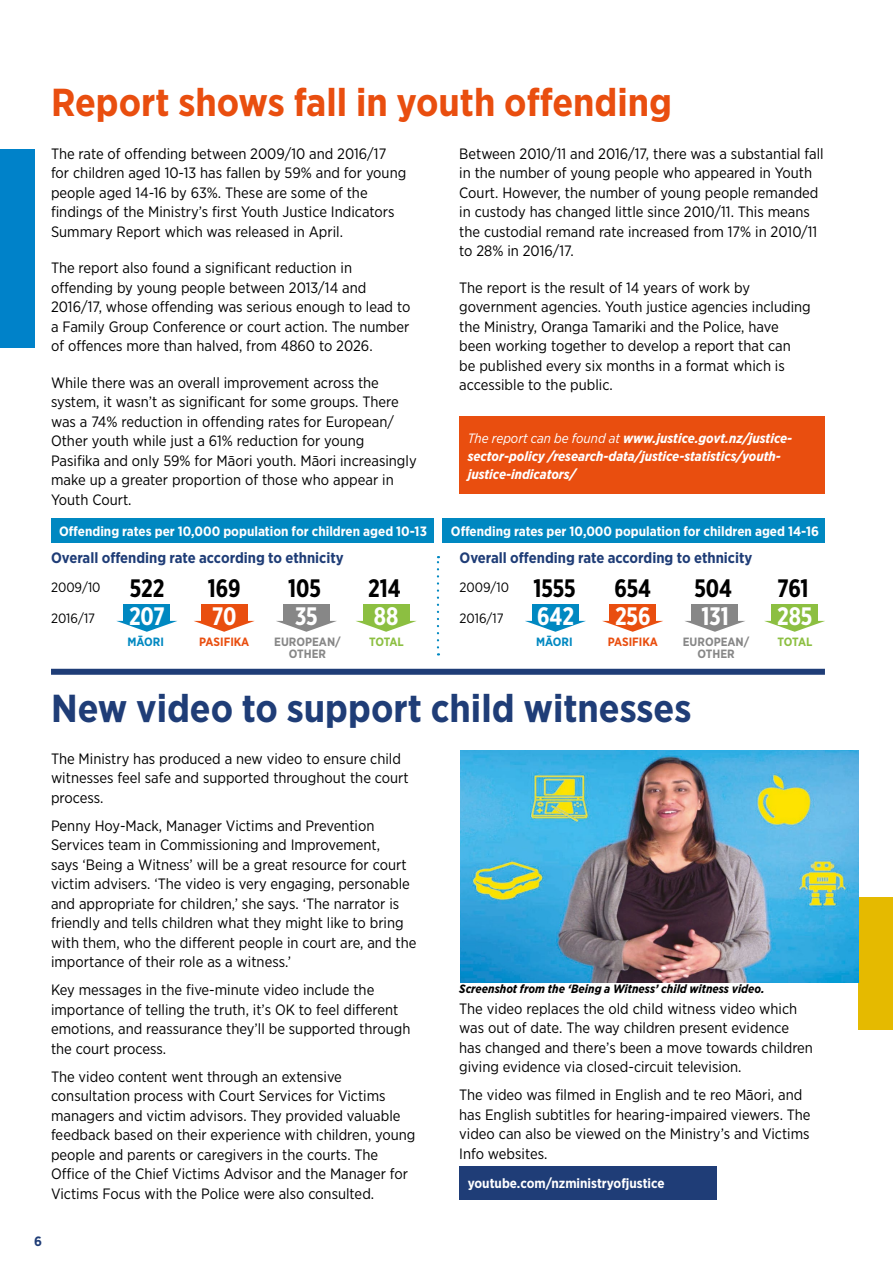
<style>
.page{position:relative;width:893px;height:1263px;background:#fff}
.page>*{position:absolute;margin:0;border:0;box-sizing:border-box;transform-origin:0 0}
.t1{font:700 39px "Gotham Narrow";color:#e94e0f}
.t2{font:700 39px "Gotham Narrow";color:#1f3d77}
.t3{font:700 25.2px "Gotham X Narrow";color:#000}
.t4{font:700 25.2px "Gotham X Narrow";color:#fff}
.t5{font:15px/19.5px "Gotham Narrow";color:#000}
.t6{font:700 15px "Gotham Narrow";color:#1f3d77}
.t7{font:700 13.5px "Gotham Narrow";color:#fff}
.t8{font:italic 700 13.5px/18px "Gotham Narrow";color:#fff}
.t9{font:13.5px "Gotham Narrow";color:#000}
.t10{font:700 13.5px "Gotham Narrow";color:#1f3d77}
.t11{font:italic 700 12px "Gotham Narrow";color:#000}
.t12{font:700 12px/12px "Gotham Narrow";color:#878787;text-align:center}
.t13{font:700 12px "Gotham Narrow";color:#e94e0f}
.t14{font:700 12px "Gotham Narrow";color:#0088c1}
.t15{font:700 12px "Gotham Narrow";letter-spacing:-.025em;color:#8cbf41}
.s1{font-weight:400}
</style>
<div class="page">
<div style="left:0;top:149px;width:34px;height:198px;background:#0082c9"></div>
<div style="left:124px;top:605px;width:46px;height:17px;background:#0088c1"></div>
<svg style="left:117px;top:621px;width:60px;height:11px"></svg>
<div style="left:532px;top:605px;width:47px;height:17px;background:#0088c1"></div>
<svg style="left:525px;top:621px;width:61px;height:11px"></svg>
<div style="left:201px;top:605px;width:46px;height:17px;background:#e94e0f"></div>
<svg style="left:194px;top:621px;width:60px;height:11px"></svg>
<div style="left:610px;top:605px;width:46px;height:17px;background:#e94e0f"></div>
<svg style="left:602px;top:621px;width:61px;height:11px"></svg>
<div style="left:283px;top:605px;width:47px;height:17px;background:#878787"></div>
<svg style="left:276px;top:621px;width:61px;height:11px"></svg>
<div style="left:692px;top:605px;width:46px;height:17px;background:#878787"></div>
<svg style="left:685px;top:621px;width:60px;height:11px"></svg>
<div style="left:363px;top:605px;width:46px;height:17px;background:#8cbf41"></div>
<svg style="left:356px;top:621px;width:60px;height:11px"></svg>
<div style="left:771px;top:605px;width:47px;height:17px;background:#8cbf41"></div>
<svg style="left:764px;top:621px;width:61px;height:11px"></svg>
<div style="left:51px;top:669px;width:774px;height:6px;background:#1f3d77"></div>
<div style="left:859px;top:897px;width:34px;height:133px;background:#e5ba00"></div>
<div style="left:459px;top:1166px;width:258px;height:33px;background:#1f3d77"></div>
<img style="left:460px;top:750px;width:399px;height:232px">
<div style="left:459px;top:416px;width:366px;height:78px;background:#e94e0f"></div>
<div style="left:51px;top:518px;width:382px;height:25px;background:#0088c1"></div>
<div style="left:442px;top:518px;width:383px;height:25px;background:#0088c1"></div>
<svg style="left:437px;top:556px;width:2px;height:91px"></svg>
<h1 class="t1" style="left:51px;top:78px;width:623px">Report shows fall in youth offending</h1>
<p class="t5" style="left:51px;top:143px;width:357px">The rate of offending between 2009/10 and 2016/17 for children aged 10-13 has fallen by 59% and for young people aged 14-16 by 63%. These are some of the findings of the Ministry’s first Youth Justice Indicators Summary Report which was released in April.</p>
<p class="t5" style="left:51px;top:258px;width:361px">The report also found a significant reduction in offending by young people between 2013/14 and 2016/17, whose offending was serious enough to lead to a Family Group Conference or court action. The number of offences more than halved, from 4860 to 2026.</p>
<p class="t5" style="left:51px;top:372px;width:367px">While there was an overall improvement across the system, it wasn’t as significant for some groups. There was a 74% reduction in offending rates for European/ Other youth while just a 61% reduction for young Pasifika and only 59% for Māori youth. Māori increasingly make up a greater proportion of those who appear in Youth Court.</p>
<p class="t5" style="left:459px;top:143px;width:366px">Between 2010/11 and 2016/17, there was a substantial fall in the number of young people who appeared in Youth Court. However, the number of young people remanded in custody has changed little since 2010/11. This means the custodial remand rate increased from 17% in 2010/11 to 28% in 2016/17.</p>
<p class="t5" style="left:459px;top:277px;width:353px">The report is the result of 14 years of work by government agencies. Youth justice agencies including the Ministry, Oranga Tamariki and the Police, have been working together to develop a report that can be published every six months in a format which is accessible to the public.</p>
<p class="t8" style="left:468px;top:429px;width:326px"><span class="s1">The report can be found at</span> www.justice.govt.nz/justice&shy;sector-policy /research-data/justice-statistics/youth&shy;justice-indicators/</p>
<p class="t7" style="left:59px;top:523px;width:369px">Offending rates per 10,000 population for children aged 10-13</p>
<p class="t7" style="left:451px;top:523px;width:369px">Offending rates per 10,000 population for children aged 14-16</p>
<p class="t6" style="left:51px;top:548px;width:294px">Overall offending rate according to ethnicity</p>
<p class="t6" style="left:460px;top:548px;width:294px">Overall offending rate according to ethnicity</p>
<h2 class="t3" style="left:130px;top:573px;width:36px">522</h2>
<h2 class="t3" style="left:208px;top:573px;width:34px">169</h2>
<h2 class="t3" style="left:288px;top:573px;width:34px">105</h2>
<h2 class="t3" style="left:368px;top:573px;width:34px">214</h2>
<h2 class="t3" style="left:533px;top:573px;width:44px">1555</h2>
<h2 class="t3" style="left:614px;top:573px;width:38px">654</h2>
<h2 class="t3" style="left:694px;top:573px;width:39px">504</h2>
<h2 class="t3" style="left:777px;top:573px;width:33px">761</h2>
<h2 class="t4" style="left:129px;top:600px;width:37px">207</h2>
<h2 class="t4" style="left:212px;top:600px;width:26px">70</h2>
<h2 class="t4" style="left:295px;top:600px;width:24px">35</h2>
<h2 class="t4" style="left:374px;top:600px;width:26px">88</h2>
<h2 class="t4" style="left:537px;top:600px;width:38px">642</h2>
<h2 class="t4" style="left:615px;top:600px;width:37px">256</h2>
<h2 class="t4" style="left:701px;top:600px;width:29px">131</h2>
<h2 class="t4" style="left:777px;top:600px;width:37px">285</h2>
<p class="t9" style="left:51px;top:579px;width:51px">2009/10</p>
<p class="t9" style="left:460px;top:579px;width:51px">2009/10</p>
<p class="t9" style="left:51px;top:610px;width:46px">2016/17</p>
<p class="t9" style="left:460px;top:610px;width:46px">2016/17</p>
<p class="t13" style="left:199px;top:634px;width:52px">PASIFIKA</p>
<p class="t12" style="left:274px;top:635px;width:68px">EUROPEAN/</p>
<p class="t13" style="left:608px;top:634px;width:52px">PASIFIKA</p>
<p class="t12" style="left:289px;top:647px;width:39px">OTHER</p>
<p class="t14" style="left:128px;top:634px;width:38px">MĀORI</p>
<p class="t14" style="left:536px;top:634px;width:38px">MĀORI</p>
<p class="t12" style="left:683px;top:635px;width:68px">EUROPEAN/<br>OTHER</p>
<p class="t15" style="left:369px;top:634px;width:36px">TOTAL</p>
<p class="t15" style="left:778px;top:634px;width:36px">TOTAL</p>
<h1 class="t2" style="left:51px;top:683px;width:642px">New video to support child witnesses</h1>
<p class="t5" style="left:51px;top:748px;width:359px">The Ministry has produced a new video to ensure child witnesses feel safe and supported throughout the court process.</p>
<p class="t5" style="left:51px;top:815px;width:367px">Penny Hoy-Mack, Manager Victims and Prevention Services team in Commissioning and Improvement,<br>says ‘Being a Witness’ will be a great resource for court victim advisers. ‘The video is very engaging, personable and appropriate for children,’ she says. ‘The narrator is friendly and tells children what they might like to bring with them, who the different people in court are, and the importance of their role as a witness.’</p>
<p class="t5" style="left:51px;top:980px;width:361px">Key messages in the five-minute video include the importance of telling the truth, it’s OK to feel different emotions, and reassurance they’ll be supported through the court process.</p>
<p class="t5" style="left:51px;top:1066px;width:366px">The video content went through an extensive consultation process with Court Services for Victims managers and victim advisors. They provided valuable feedback based on their experience with children, young people and parents or caregivers in the courts. The Office of the Chief Victims Advisor and the Manager for Victims Focus with the Police were also consulted.</p>
<p class="t11" style="left:459px;top:981px;width:307px">Screenshot from the ‘Being a Witness’ child witness video.</p>
<p class="t5" style="left:459px;top:998px;width:355px">The video replaces the old child witness video which was out of date. The way children present evidence has changed and there’s been a move towards children giving evidence via closed-circuit television.</p>
<p class="t5" style="left:459px;top:1085px;width:353px">The video was filmed in English and te reo Māori, and has English subtitles for hearing-impaired viewers. The video can also be viewed on the Ministry’s and Victims Info websites.</p>
<p class="t7" style="left:468px;top:1174px;width:199px">youtube.com/nzministryofjustice</p>
<p class="t10" style="left:34px;top:1233px;width:9px">6</p>
</div>
